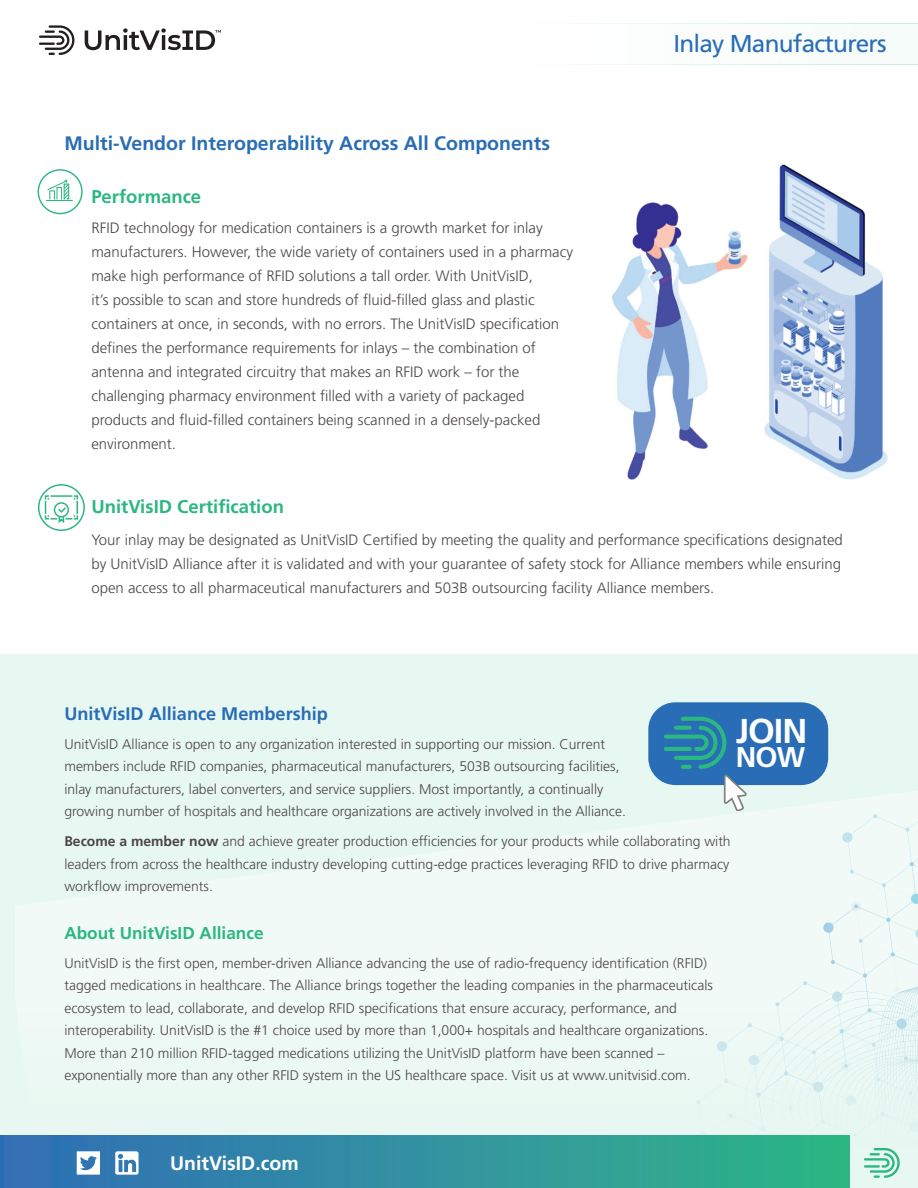
<style>
.page{position:relative;width:918px;height:1188px;background:#fff}
.page>*{position:absolute;margin:0;border:0;box-sizing:border-box;transform-origin:0 0}
.t1{font:34.5px "Frutiger LT 65 Bd";color:#fff}
.t2{font:28.5px "Frutiger LT 65 Bd";color:#fff}
.t3{font:24.3px "Frutiger LT 55 Rm";letter-spacing:-.03em;color:#296db6}
.t4{font:19.5px "Frutiger LT 65 Bd";color:#296db6}
.t5{font:19.5px "Frutiger LT 65 Bd";color:#fff}
.t6{font:18.45px "Frutiger LT 65 Bd";color:#2bb780}
.t7{font:18.15px "Frutiger LT 65 Bd";color:#296db6}
.t8{font:17.25px "Frutiger LT 65 Bd";color:#2bb780}
.t9{font:15px/24px "Frutiger LT 45 Lt";color:#4c4646}
.t10{font:13.95px/22.5px "Frutiger LT 45 Lt";color:#4c4646}
.s1{font-family:"Frutiger LT 65 Bd"}
</style>
<div class="page">
<div style="left:0;top:654px;width:918px;height:534px;background:#e7f7f1"></div>
<div style="left:804px;top:862px;width:114px;height:120px;background:#f1faf7"></div>
<svg style="left:39px;top:25px;width:35px;height:30px"></svg>
<svg style="left:85px;top:28px;width:136px;height:22px"></svg>
<svg style="left:584px;top:23px;width:334px;height:42px"></svg>
<div style="left:0;top:1135px;width:850px;height:53px;background:linear-gradient(to right,#336eb8,#2fb686)"></div>
<svg style="left:395px;top:982px;width:523px;height:196px"></svg>
<svg style="left:46px;top:179px;width:26px;height:22px"></svg>
<div style="left:38px;top:169px;width:45px;height:45px;border:1px solid #2cb780;border-radius:50%"></div>
<div style="left:38px;top:484px;width:47px;height:47px;border:1px solid #2cb780;border-radius:50%"></div>
<svg style="left:44px;top:495px;width:35px;height:30px"></svg>
<svg style="left:77px;top:1151px;width:23px;height:24px"></svg>
<svg style="left:115px;top:1151px;width:24px;height:24px"></svg>
<div style="left:648px;top:702px;width:180px;height:83px;background:#296db6;border-radius:27px"></div>
<svg style="left:664px;top:717px;width:62px;height:52px"></svg>
<svg style="left:723px;top:775px;width:25px;height:36px"></svg>
<img style="left:612px;top:164px;width:276px;height:316px">
<h3 class="t4" style="left:64px;top:131px;width:487px">Multi-Vendor Interoperability Across All Components</h3>
<h3 class="t6" style="left:91px;top:185px;width:111px">Performance</h3>
<p class="t9" style="left:91px;top:216px;width:483px">RFID technology for medication containers is a growth market for inlay manufacturers. However, the wide variety of containers used in a pharmacy make high performance of RFID solutions a tall order. With UnitVisID,<br>it’s possible to scan and store hundreds of fluid-filled glass and plastic containers at once, in seconds, with no errors. The UnitVisID specification defines the performance requirements for inlays – the combination of antenna and integrated circuitry that makes an RFID work – for the challenging pharmacy environment filled with a variety of packaged products and fluid-filled containers being scanned in a densely-packed environment.</p>
<h3 class="t3" style="left:673px;top:30px;width:215px">Inlay Manufacturers</h3>
<h3 class="t6" style="left:91px;top:496px;width:194px">UnitVisID Certification</h3>
<p class="t9" style="left:91px;top:528px;width:753px;text-align:justify">Your inlay may be designated as UnitVisID Certified by meeting the quality and performance specifications designated by UnitVisID Alliance after it is validated and with your guarantee of safety stock for Alliance members while ensuring open access to all pharmaceutical manufacturers and 503B outsourcing facility Alliance members.</p>
<h3 class="t7" style="left:64px;top:703px;width:265px">UnitVisID Alliance Membership</h3>
<p class="t10" style="left:64px;top:733px;width:563px">UnitVisID Alliance is open to any organization interested in supporting our mission. Current members include RFID companies, pharmaceutical manufacturers, 503B outsourcing facilities, inlay manufacturers, label converters, and service suppliers. Most importantly, a continually growing number of hospitals and healthcare organizations are actively involved in the Alliance.</p>
<p class="t10" style="left:64px;top:831px;width:668px;text-align:justify"><span class="s1">Become a member now</span> and achieve greater production efficiencies for your products while collaborating with leaders from across the healthcare industry developing cutting-edge practices leveraging RFID to drive pharmacy workflow improvements.</p>
<p class="t8" style="left:64px;top:923px;width:201px">About UnitVisID Alliance</p>
<p class="t10" style="left:64px;top:952px;width:650px">UnitVisID is the first open, member-driven Alliance advancing the use of radio-frequency identification (RFID) tagged medications in healthcare. The Alliance brings together the leading companies in the pharmaceuticals ecosystem to lead, collaborate, and develop RFID specifications that ensure accuracy, performance, and interoperability. UnitVisID is the #1 choice used by more than 1,000+ hospitals and healthcare organizations.<br>More than 210 million RFID-tagged medications utilizing the UnitVisID platform have been scanned – exponentially more than any other RFID system in the US healthcare space. Visit us at www.unitvisid.com.</p>
<h1 class="t1" style="left:736px;top:711px;width:73px">JOIN</h1>
<h2 class="t2" style="left:736px;top:741px;width:71px">NOW</h2>
<h3 class="t5" style="left:170px;top:1151px;width:130px">UnitVisID.com</h3>
</div>
